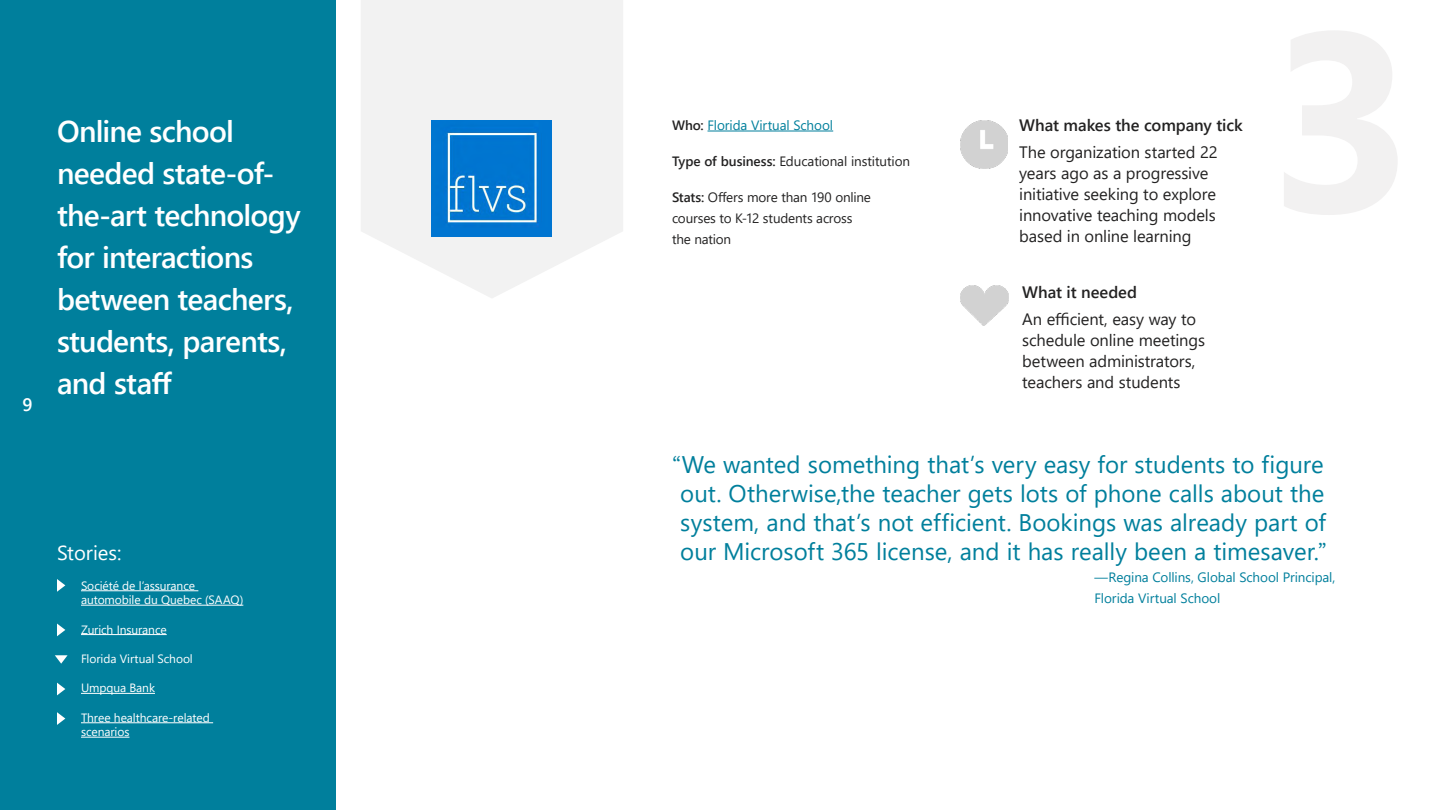
<style>
.page{position:relative;width:1440px;height:810px;background:#fff}
.page>*{position:absolute;margin:0;border:0;box-sizing:border-box;transform-origin:0 0}
.t1{font:600 30px/42px "Segoe UI";letter-spacing:-.025em;color:#fff}
.t2{font:24px/29.2px "Segoe UI";color:#007f9c;text-align:center}
.t3{font:20.25px "Segoe UI";color:#fff}
.t4{font:600 18px "Segoe UI";color:#fff}
.t5{font:16.5px/21px "Segoe UI";letter-spacing:-.01em;color:#232222}
.t6{font:600 16.5px "Segoe UI";letter-spacing:-.005em;color:#232222}
.t7{font:13.5px/21px "Segoe UI";letter-spacing:-.01em;color:#232222}
.t8{font:13.5px/21px "Segoe UI";letter-spacing:-.005em;color:#007f9c}
.t9{font:12px/14.4px "Segoe UI";letter-spacing:-.005em;color:#fff}
.s1{font-weight:600;color:#232222}
.s2{font-weight:600}
</style>
<div class="page">
<svg style="left:361px;top:0;width:262px;height:298px;fill:#f2f2f2"></svg>
<div style="left:0;top:0;width:336px;height:810px;background:#007f9c"></div>
<img style="left:432px;top:120px;width:120px;height:116px">
<hr style="left:708px;top:131px;width:125px;height:1px;background:#007f9c">
<img style="left:960px;top:286px;width:48px;height:40px">
<img style="left:960px;top:120px;width:48px;height:48px">
<hr style="left:81px;top:590px;width:117px;height:1px;background:#fff">
<hr style="left:81px;top:605px;width:162px;height:1px;background:#fff">
<hr style="left:81px;top:634px;width:86px;height:1px;background:#fff">
<hr style="left:81px;top:693px;width:74px;height:1px;background:#fff">
<hr style="left:81px;top:722px;width:132px;height:1px;background:#fff">
<hr style="left:81px;top:737px;width:48px;height:1px;background:#fff">
<svg style="left:57px;top:579px;width:8px;height:13px"></svg>
<svg style="left:57px;top:624px;width:8px;height:12px"></svg>
<svg style="left:55px;top:655px;width:13px;height:9px"></svg>
<svg style="left:57px;top:683px;width:8px;height:12px"></svg>
<svg style="left:57px;top:712px;width:8px;height:13px"></svg>
<p class="t4" style="left:22px;top:388px;width:12px">9</p>
<p class="t1" style="left:57px;top:108px;width:245px">Online school needed state-of&shy;the-art technology for interactions between teachers, students, parents, and staff</p>
<p class="t8" style="left:672px;top:113px;width:163px"><span class="s1">Who:</span> Florida Virtual School</p>
<p class="t7" style="left:672px;top:149px;width:240px"><span class="s2">Type of business:</span> Educational institution</p>
<p class="t7" style="left:672px;top:185px;width:201px"><span class="s2">Stats:</span> Offers more than 190 online courses to K-12 students across the nation</p>
<p class="t6" style="left:1019px;top:110px;width:225px">What makes the company tick</p>
<p class="t5" style="left:1019px;top:141px;width:200px">The organization started 22 years ago as a progressive initiative seeking to explore innovative teaching models based in online learning</p>
<p class="t6" style="left:1022px;top:276px;width:116px">What it needed</p>
<p class="t5" style="left:1022px;top:307px;width:184px">An efficient, easy way to schedule online meetings between administrators, teachers and students</p>
<p class="t3" style="left:57px;top:534px;width:66px">Stories:</p>
<p class="t9" style="left:81px;top:577px;width:164px">Société de l’assurance automobile du Quebec (SAAQ)</p>
<p class="t9" style="left:81px;top:621px;width:87px">Zurich Insurance</p>
<p class="t9" style="left:81px;top:650px;width:113px">Florida Virtual School</p>
<p class="t9" style="left:81px;top:680px;width:76px">Umpqua Bank</p>
<p class="t9" style="left:81px;top:709px;width:130px">Three healthcare-related scenarios</p>
<p class="t2" style="left:672px;top:447px;width:656px">“We wanted something that’s very easy for students to figure out. Otherwise,the teacher gets lots of phone calls about the system, and that’s not efficient. Bookings was already part of our Microsoft 365 license, and it has really been a timesaver.”</p>
<p class="t8" style="left:1095px;top:566px;width:242px">—Regina Collins, Global School Principal,<br>Florida Virtual School</p>
</div>
